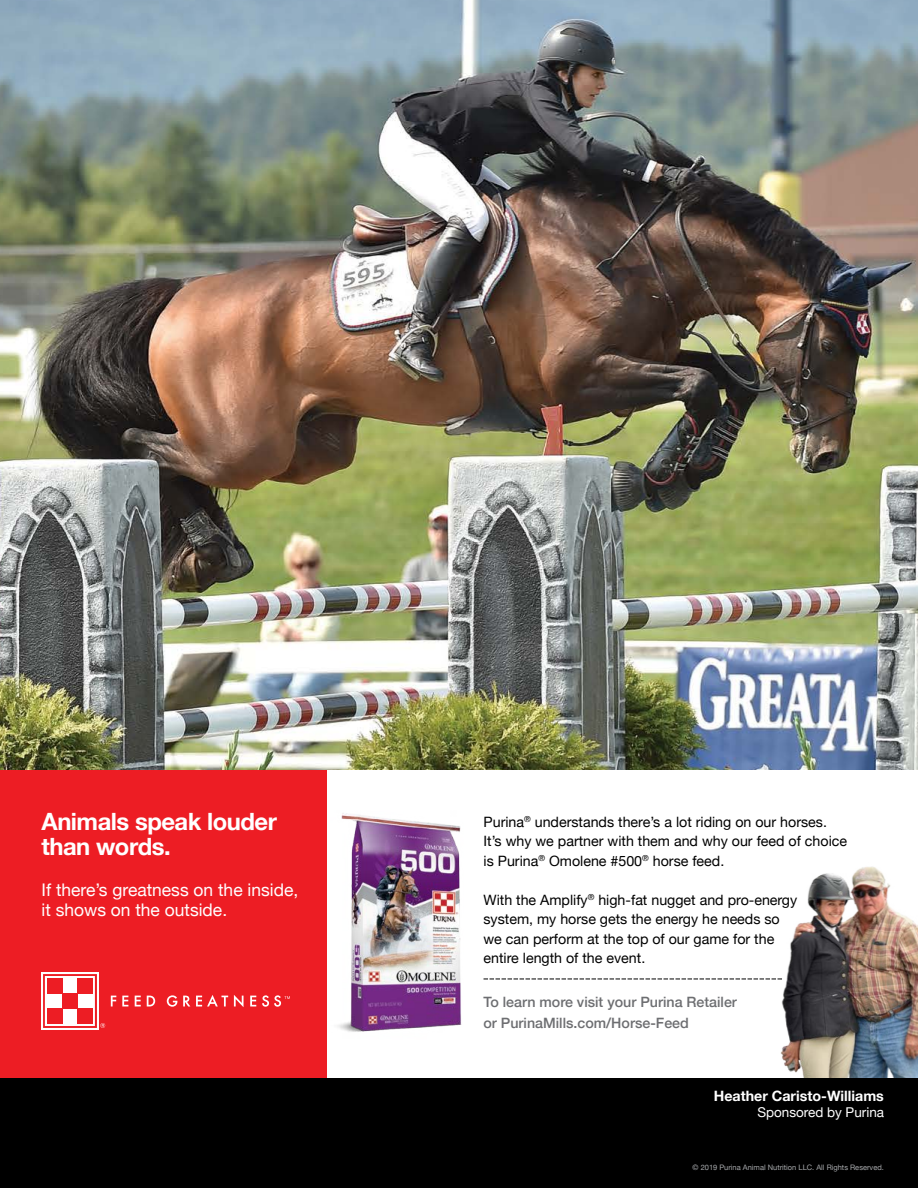
<style>
.page{position:relative;width:918px;height:1188px;background:#fff}
.page>*{position:absolute;margin:0;border:0;box-sizing:border-box;transform-origin:0 0}
.t1{font:700 23.85px/25.7px "Helvetica Neue";letter-spacing:-.02em;color:#fff}
.t2{font:17.4px/20.2px "Helvetica Neue";color:#fff}
.t3{font:14.25px/19.5px "Helvetica Neue";color:#000}
.t4{font:500 14.25px/21px "Helvetica Neue";color:#6d6e71}
.t5{font:700 14.25px "Helvetica Neue";color:#fff}
.t6{font:13.5px "Helvetica Neue";color:#fff}
.t7{font:7.5px "Helvetica Neue";color:#a7a9ac}
</style>
<div class="page">
<img style="left:0;top:0;width:918px;height:770px">
<div style="left:0;top:770px;width:326px;height:308px;background:#ed1d24"></div>
<svg style="left:484px;top:979px;width:272px;height:1px"></svg>
<div style="left:42px;top:972px;width:57px;height:58px;background:#fff"></div>
<svg style="left:111px;top:996px;width:5px;height:10px"></svg>
<svg style="left:122px;top:996px;width:6px;height:10px"></svg>
<svg style="left:135px;top:996px;width:6px;height:10px"></svg>
<svg style="left:147px;top:996px;width:8px;height:10px"></svg>
<svg style="left:167px;top:995px;width:10px;height:12px"></svg>
<svg style="left:183px;top:996px;width:7px;height:10px"></svg>
<svg style="left:196px;top:995px;width:32px;height:11px"></svg>
<svg style="left:234px;top:995px;width:10px;height:12px"></svg>
<svg style="left:250px;top:996px;width:6px;height:10px"></svg>
<svg style="left:262px;top:995px;width:28px;height:12px"></svg>
<svg style="left:43px;top:974px;width:62px;height:54px"></svg>
<div style="left:47px;top:978px;width:15px;height:15px;background:#ed1d24"></div>
<div style="left:78px;top:978px;width:15px;height:15px;background:#ed1d24"></div>
<div style="left:62px;top:993px;width:16px;height:16px;background:#ed1d24"></div>
<div style="left:47px;top:1009px;width:15px;height:15px;background:#ed1d24"></div>
<div style="left:78px;top:1009px;width:15px;height:15px;background:#ed1d24"></div>
<img style="left:756px;top:866px;width:162px;height:212px">
<div style="left:0;top:1078px;width:918px;height:110px;background:#000"></div>
<img style="left:326px;top:810px;width:136px;height:236px">
<svg style="left:0;top:0;width:6px;height:4px"></svg>
<p class="t1" style="left:42px;top:809px;width:237px">Animals speak louder than words.</p>
<p class="t2" style="left:42px;top:880px;width:258px">If there’s greatness on the inside, it shows on the outside.</p>
<p class="t3" style="left:484px;top:813px;width:365px">Purina<sup>®</sup> understands there’s a lot riding on our horses.<br>It’s why we partner with them and why our feed of choice is Purina<sup>®</sup> Omolene #500<sup>®</sup> horse feed.</p>
<p class="t3" style="left:484px;top:891px;width:315px">With the Amplify<sup>®</sup> high-fat nugget and pro-energy system, my horse gets the energy he needs so we can perform at the top of our game for the entire length of the event.</p>
<p class="t4" style="left:484px;top:990px;width:255px">To learn more visit your Purina Retailer or PurinaMills.com/Horse-Feed</p>
<p class="t5" style="left:714px;top:1084px;width:172px">Heather Caristo-Williams</p>
<p class="t6" style="left:757px;top:1102px;width:128px">Sponsored by Purina</p>
<p class="t7" style="left:693px;top:1162px;width:193px">© 2019 Purina Animal Nutrition LLC. All Rights Reserved.</p>
</div>
